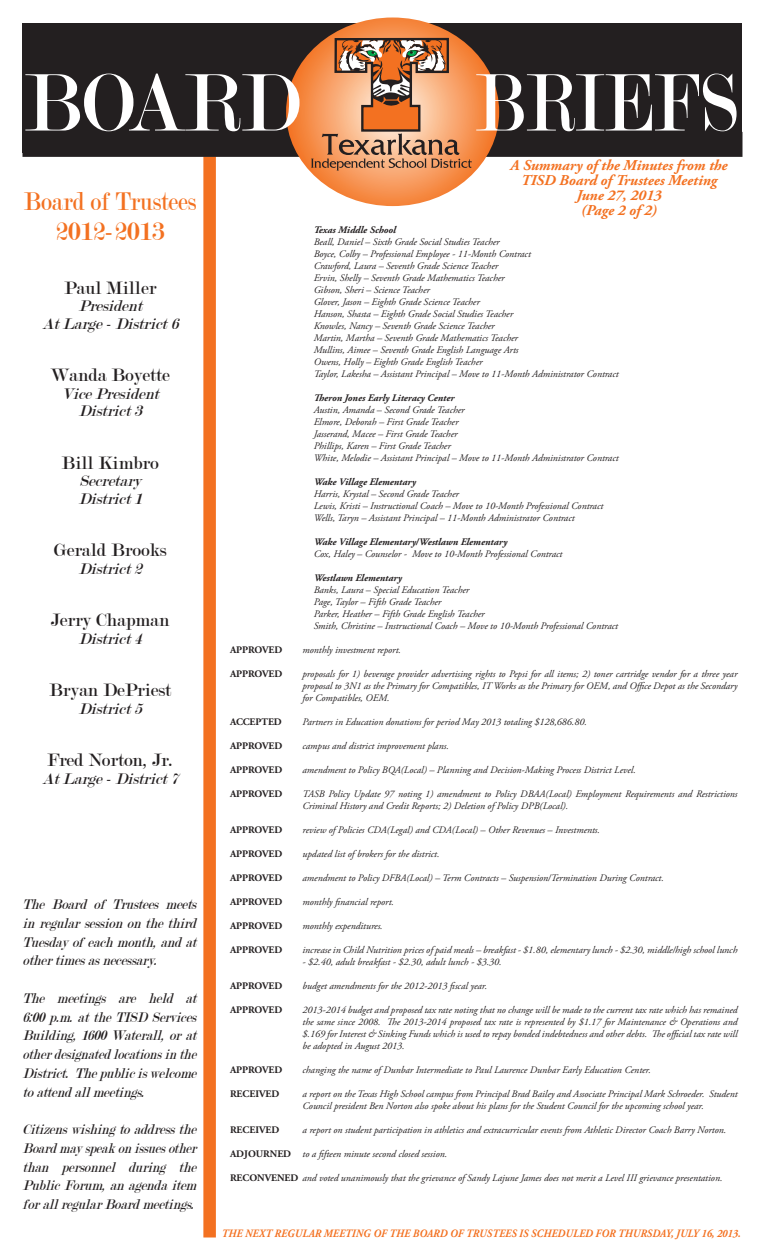
<style>
.page{position:relative;width:765px;height:1260px;background:#fff}
.page>*{position:absolute;margin:0;border:0;box-sizing:border-box;transform-origin:0 0}
.t1{font:87.25px "Modern";color:#fff;scale:.82 1}
.t2{font:87.25px "Modern";color:#fff;scale:.94 1}
.t3{font:27.5px/30.2px "Modern";color:#f37121;text-align:center;scale:.88 1}
.t4{font:19.25px "Modern";color:#231f20}
.t5{font:italic 16.5px/17.5px "Modern";color:#231f20;text-align:center}
.t6{font:italic 15px/18.8px "Modern";letter-spacing:-.3em;color:#231f20;text-align:justify;scale:.92 1}
.t7{font:italic 700 15px/15px "Adobe Garamond Pro";color:#f37121;text-align:center}
.t8{font:italic 700 11.25px "Adobe Garamond Pro";letter-spacing:.015em;color:#f37121;scale:.9 1}
.t9{font:italic 10px/12px "Adobe Garamond Pro";color:#231f20}
.t10{font:700 10px "Adobe Garamond Pro";color:#231f20}
.t11{font:italic 700 10px "Adobe Garamond Pro";color:#231f20}
.s1{font-weight:700;font-style:normal}
</style>
<div class="page">
<div style="left:22px;top:23px;width:720px;height:129px;background:#231f20"></div>
<div style="left:203px;top:156px;width:13px;height:1082px;background:#f37121"></div>
<div style="left:22px;top:132px;width:720px;height:25px;background:#231f20"></div>
<svg style="left:286px;top:18px;width:213px;height:188px"></svg>
<svg style="left:311px;top:37px;width:161px;height:134px;background:#cf8c60"></svg>
<h1 class="t2" style="left:24px;top:59px;width:275px">Board</h1>
<h1 class="t1" style="left:475px;top:59px;width:269px">Briefs</h1>
<h3 class="t7" style="left:510px;top:158px;width:219px">A Summary of the Minutes from the<br>TISD Board of Trustees Meeting<br>June 27, 2013<br>(Page 2 of 2)</h3>
<p class="t11" style="left:314px;top:224px;width:84px">Texas Middle School</p>
<p class="t9" style="left:314px;top:236px;width:306px">Beall, Daniel – Sixth Grade Social Studies Teacher<br>Boyce, Colby – Professional Employee - 11-Month Contract<br>Crawford, Laura – Seventh Grade Science Teacher<br>Ervin, Shelly – Seventh Grade Mathematics Teacher<br>Gibson, Sheri – Science Teacher<br>Glover, Jason – Eighth Grade Science Teacher<br>Hanson, Shasta – Eighth Grade Social Studies Teacher<br>Knowles, Nancy – Seventh Grade Science Teacher<br>Martin, Martha – Seventh Grade Mathematics Teacher<br>Mullins, Aimee – Seventh Grade English Language Arts<br>Owens, Holly – Eighth Grade English Teacher<br>Taylor, Lakesha – Assistant Principal – Move to 11-Month Administrator Contract</p>
<p class="t11" style="left:314px;top:392px;width:142px">Theron Jones Early Literacy Center</p>
<p class="t9" style="left:314px;top:404px;width:306px">Austin, Amanda – Second Grade Teacher<br>Elmore, Deborah – First Grade Teacher<br>Jasserand, Macee – First Grade Teacher<br>Phillips, Karen – First Grade Teacher<br>White, Melodie – Assistant Principal – Move to 11-Month Administrator Contract</p>
<p class="t11" style="left:314px;top:476px;width:104px">Wake Village Elementary</p>
<p class="t9" style="left:314px;top:488px;width:291px">Harris, Krystal – Second Grade Teacher<br>Lewis, Kristi – Instructional Coach – Move to 10-Month Professional Contract<br>Wells, Taryn – Assistant Principal – 11-Month Administrator Contract</p>
<p class="t11" style="left:314px;top:536px;width:195px">Wake Village Elementary/Westlawn Elementary</p>
<p class="t9" style="left:314px;top:548px;width:250px">Cox, Haley – Counselor - Move to 10-Month Professional Contract</p>
<p class="t11" style="left:314px;top:572px;width:90px">Westlawn Elementary</p>
<p class="t9" style="left:314px;top:584px;width:306px">Banks, Laura – Special Education Teacher<br>Page, Taylor – Fifth Grade Teacher<br>Parker, Heather – Fifth Grade English Teacher<br>Smith, Christine – Instructional Coach – Move to 10-Month Professional Contract</p>
<p class="t10" style="left:230px;top:644px;width:54px">APPROVED</p>
<p class="t9" style="left:302px;top:644px;width:100px">monthly investment report.</p>
<p class="t10" style="left:230px;top:668px;width:54px">APPROVED</p>
<p class="t9" style="left:302px;top:668px;width:437px;text-align:justify">proposals for 1) beverage provider advertising rights to Pepsi for all items; 2) toner cartridge vendor for a three year proposal to 3N1 as the Primary for Compatibles, IT Works as the Primary for OEM, and Office Depot as the Secondary for Compatibles, OEM.</p>
<p class="t10" style="left:230px;top:716px;width:53px">ACCEPTED</p>
<p class="t9" style="left:302px;top:716px;width:286px">Partners in Education donations for period May 2013 totaling $128,686.80.</p>
<p class="t10" style="left:230px;top:740px;width:54px">APPROVED</p>
<p class="t9" style="left:302px;top:740px;width:148px">campus and district improvement plans.</p>
<p class="t10" style="left:230px;top:764px;width:54px">APPROVED</p>
<p class="t9" style="left:302px;top:764px;width:335px">amendment to Policy BQA(Local) – Planning and Decision-Making Process District Level.</p>
<p class="t10" style="left:230px;top:788px;width:54px">APPROVED</p>
<p class="t9" style="left:302px;top:788px;width:436px">TASB Policy Update 97 noting 1) amendment to Policy DBAA(Local) Employment Requirements and Restrictions<br>Criminal History and Credit Reports; 2) Deletion of Policy DPB(Local).</p>
<p class="t10" style="left:230px;top:824px;width:54px">APPROVED</p>
<p class="t9" style="left:302px;top:824px;width:299px">review of Policies CDA(Legal) and CDA(Local) – Other Revenues – Investments.</p>
<p class="t10" style="left:230px;top:848px;width:54px">APPROVED</p>
<p class="t9" style="left:302px;top:848px;width:139px">updated list of brokers for the district.</p>
<p class="t10" style="left:230px;top:872px;width:54px">APPROVED</p>
<p class="t9" style="left:302px;top:872px;width:363px">amendment to Policy DFBA(Local) – Term Contracts – Suspension/Termination During Contract.</p>
<p class="t10" style="left:230px;top:896px;width:54px">APPROVED</p>
<p class="t9" style="left:302px;top:896px;width:93px">monthly financial report.</p>
<p class="t10" style="left:230px;top:920px;width:54px">APPROVED</p>
<p class="t9" style="left:302px;top:920px;width:82px">monthly expenditures.</p>
<p class="t10" style="left:230px;top:944px;width:54px">APPROVED</p>
<p class="t9" style="left:302px;top:944px;width:436px">increase in Child Nutrition prices of paid meals – breakfast - $1.80, elementary lunch - $2.30, middle/high school lunch</p>
<p class="t9" style="left:302px;top:956px;width:201px">- $2.40, adult breakfast - $2.30, adult lunch - $3.30.</p>
<p class="t10" style="left:230px;top:980px;width:54px">APPROVED</p>
<p class="t9" style="left:302px;top:980px;width:186px">budget amendments for the 2012-2013 fiscal year.</p>
<p class="t10" style="left:230px;top:1004px;width:54px">APPROVED</p>
<p class="t9" style="left:302px;top:1004px;width:437px;text-align:justify">2013-2014 budget and proposed tax rate noting that no change will be made to the current tax rate which has remained the same since 2008. The 2013-2014 proposed tax rate is represented by $1.17 for Maintenance &amp; Operations and $.169 for Interest &amp; Sinking Funds which is used to repay bonded indebtedness and other debts. The official tax rate will be adopted in August 2013.</p>
<p class="t10" style="left:230px;top:1064px;width:54px">APPROVED</p>
<p class="t9" style="left:302px;top:1064px;width:350px">changing the name of Dunbar Intermediate to Paul Laurence Dunbar Early Education Center.</p>
<p class="t10" style="left:230px;top:1088px;width:51px">RECEIVED</p>
<p class="t9" style="left:302px;top:1088px;width:437px">a report on the Texas High School campus from Principal Brad Bailey and Associate Principal Mark Schroeder. Student<br>Council president Ben Norton also spoke about his plans for the Student Council for the upcoming school year.</p>
<p class="t10" style="left:230px;top:1124px;width:51px">RECEIVED</p>
<p class="t9" style="left:302px;top:1124px;width:425px">a report on student participation in athletics and extracurricular events from Athletic Director Coach Barry Norton.</p>
<p class="t9" style="left:230px;top:1148px;width:219px"><span class="s1">ADJOURNED</span> to a fifteen minute second closed session.</p>
<p class="t9" style="left:230px;top:1172px;width:494px"><span class="s1">RECONVENED</span> and voted unanimously that the grievance of Sandy Lajune James does not merit a Level III grievance presentation.</p>
<h2 class="t3" style="left:24px;top:186px;width:198px">Board of Trustees<br>2012-2013</h2>
<h3 class="t4" style="left:64px;top:278px;width:94px">Paul Miller</h3>
<h3 class="t5" style="left:42px;top:298px;width:142px">President<br>AtLarge-District6</h3>
<h3 class="t4" style="left:51px;top:366px;width:121px">Wanda Boyette</h3>
<h3 class="t5" style="left:62px;top:385px;width:103px">VicePresident<br>District3</h3>
<h3 class="t4" style="left:62px;top:453px;width:99px">Bill Kimbro</h3>
<h3 class="t5" style="left:79px;top:473px;width:69px;text-align:left">Secretary<br>District1</h3>
<h3 class="t4" style="left:54px;top:541px;width:114px">Gerald Brooks</h3>
<h3 class="t5" style="left:79px;top:560px;width:69px">District2</h3>
<h3 class="t4" style="left:51px;top:611px;width:120px">Jerry Chapman</h3>
<h3 class="t5" style="left:79px;top:630px;width:69px">District4</h3>
<h3 class="t4" style="left:49px;top:681px;width:124px">Bryan DePriest</h3>
<h3 class="t5" style="left:79px;top:700px;width:69px">District5</h3>
<h3 class="t4" style="left:47px;top:751px;width:128px">Fred Norton, Jr.</h3>
<h3 class="t5" style="left:42px;top:770px;width:142px">AtLarge-District7</h3>
<h3 class="t6" style="left:22px;top:895px;width:195px">The Board of Trustees meets inregularsessiononthethird Tuesdayofeach month,andat othertimesasnecessary.</h3>
<h3 class="t6" style="left:22px;top:989px;width:195px">The meetings are held at 6:00p .m.attheTISD Services Building,1600Waterall,orat otherdesignatedlocationsinthe District. Thep ubliciswelcome toattendallmeetings.</h3>
<h3 class="t6" style="left:22px;top:1120px;width:195px">Citizenswishing toaddressthe Boardmayspeakonissuesother than personnel during the PublicForum,anag endaitem forallregularBoardmeetings.</h3>
<p class="t8" style="left:222px;top:1227px;width:578px">THE NEXT REGULAR MEETING OF THE BOARD OF TRUSTEES IS SCHEDULED FOR THURSDAY, JULY 16, 2013.</p>
</div>
